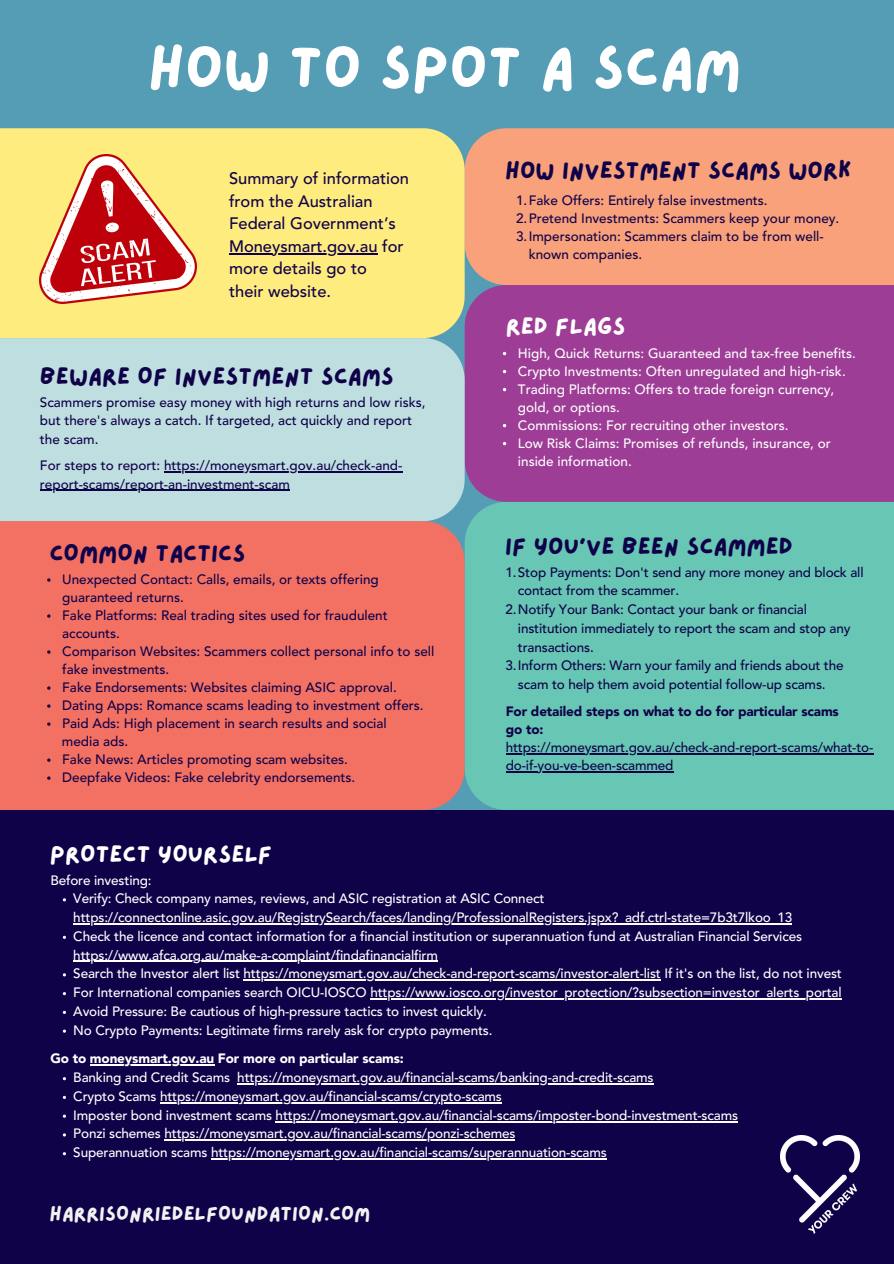
<style>
.page{position:relative;width:894px;height:1264px;background:#fff}
.page>*{position:absolute;margin:0;border:0;box-sizing:border-box;transform-origin:0 0}
.t1{font:59.4px "Lazydog";color:#fff}
.t2{font:24px "Lazydog";color:#100249}
.t3{font:24px "Lazydog";color:#fff}
.t4{font:20.25px "Lazydog";color:#f1f2f2}
.t5{font:500 16.5px/22.5px "Avenir LT Pro";color:#100249}
.t6{font:500 13.5px/18.8px "Avenir LT Pro";letter-spacing:-.01em;color:#fff}
.t7{font:500 13.5px/18px "Avenir LT Pro";color:#100249}
.t8{font:900 13.5px/18px "Avenir LT Pro";letter-spacing:-.01em;color:#100249}
.t9{font:900 13.5px "Avenir LT Pro";letter-spacing:-.01em;color:#fff}
</style>
<div class="page">
<div style="left:0;top:0;width:893px;height:1263px;background:#559cb5"></div>
<div style="left:464px;top:502px;width:429px;height:308px;background:#68c6b4"></div>
<div style="left:464px;top:128px;width:429px;height:157px;background:#f8a17a"></div>
<div style="left:464px;top:285px;width:429px;height:217px;background:#9e3d96"></div>
<div style="left:0;top:338px;width:464px;height:183px;background:#bfdee0"></div>
<div style="left:0;top:521px;width:464px;height:289px;background:#f37163"></div>
<div style="left:0;top:810px;width:893px;height:453px;background:#100249"></div>
<div style="left:0;top:128px;width:464px;height:210px;background:#ffec7e"></div>
<img style="left:40px;top:154px;width:156px;height:149px">
<hr style="left:164px;top:471px;width:238px;height:1px;background:#100249">
<hr style="left:40px;top:490px;width:250px;height:1px;background:#100249">
<svg style="left:502px;top:352px;width:4px;height:3px"></svg>
<svg style="left:502px;top:370px;width:4px;height:3px"></svg>
<svg style="left:502px;top:388px;width:4px;height:3px"></svg>
<svg style="left:502px;top:424px;width:4px;height:3px"></svg>
<svg style="left:502px;top:442px;width:4px;height:3px"></svg>
<hr style="left:73px;top:923px;width:718px;height:1px;background:#fff">
<hr style="left:73px;top:960px;width:365px;height:2px;background:#fff">
<hr style="left:243px;top:979px;width:417px;height:1px;background:#fff">
<hr style="left:370px;top:998px;width:471px;height:1px;background:#fff">
<hr style="left:90px;top:1064px;width:124px;height:1px;background:#fff">
<hr style="left:237px;top:1083px;width:416px;height:1px;background:#fff">
<hr style="left:160px;top:1102px;width:341px;height:1px;background:#fff">
<hr style="left:275px;top:1120px;width:462px;height:2px;background:#fff">
<hr style="left:164px;top:1139px;width:351px;height:1px;background:#fff">
<hr style="left:211px;top:1158px;width:395px;height:1px;background:#fff">
<hr style="left:505px;top:753px;width:368px;height:1px;background:#100249">
<hr style="left:505px;top:771px;width:168px;height:1px;background:#100249">
<hr style="left:229px;top:253px;width:148px;height:1px;background:#100249">
<img style="left:779px;top:1135px;width:80px;height:97px">
<p class="t1" style="left:148px;top:39px;width:594px">HOW TO SPOT A SCAM</p>
<p class="t5" style="left:229px;top:169px;width:181px">Summary of information from the Australian<br>Federal Government’s<br>Moneysmart.gov.au for more details go to<br>their website.</p>
<h5 class="t2" style="left:40px;top:364px;width:355px">BEWARE OF INVESTMENT SCAMS</h5>
<h6 class="t7" style="left:40px;top:394px;width:387px;line-height:18.5px">Scammers promise easy money with high returns and low risks, but there's always a catch. If targeted, act quickly and report the scam.</h6>
<h2 class="t7" style="left:40px;top:458px;width:364px">For steps to report: https://moneysmart.gov.au/check-and-</h2>
<p class="t7" style="left:40px;top:476px;width:251px">report-scams/report-an-investment-scam</p>
<h2 class="t2" style="left:49px;top:541px;width:197px">COMMON TACTICS</h2>
<p class="t7" style="left:62px;top:571px;width:318px">Unexpected Contact: Calls, emails, or texts offering guaranteed returns.</p>
<p class="t7" style="left:62px;top:607px;width:327px">Fake Platforms: Real trading sites used for fraudulent accounts.</p>
<p class="t7" style="left:62px;top:643px;width:373px">Comparison Websites: Scammers collect personal info to sell fake investments.</p>
<p class="t7" style="left:62px;top:679px;width:336px">Fake Endorsements: Websites claiming ASIC approval.</p>
<h6 class="t7" style="left:62px;top:697px;width:363px">Dating Apps: Romance scams leading to investment offers.</h6>
<p class="t7" style="left:62px;top:715px;width:326px">Paid Ads: High placement in search results and social</p>
<p class="t7" style="left:62px;top:733px;width:68px">media ads.</p>
<h3 class="t7" style="left:62px;top:751px;width:287px">Fake News: Articles promoting scam websites.</h3>
<p class="t7" style="left:62px;top:769px;width:294px">Deepfake Videos: Fake celebrity endorsements.</p>
<p class="t3" style="left:50px;top:842px;width:224px">PROTECT YOURSELF</p>
<p class="t2" style="left:505px;top:159px;width:348px">HOW INVESTMENT SCAMS WORK</p>
<p class="t7" style="left:516px;top:192px;width:253px">1.Fake Offers: Entirely false investments.</p>
<p class="t7" style="left:516px;top:210px;width:325px">2.Pretend Investments: Scammers keep your money.</p>
<h3 class="t7" style="left:528px;top:228px;width:296px;text-indent:-13px">3.Impersonation: Scammers claim to be from well&shy;known companies.</h3>
<h6 class="t3" style="left:505px;top:314px;width:121px">RED FLAGS</h6>
<p class="t6" style="left:517px;top:345px;width:339px">High, Quick Returns: Guaranteed and tax-free benefits.</p>
<p class="t6" style="left:517px;top:363px;width:329px">Crypto Investments: Often unregulated and high-risk.</p>
<h2 class="t6" style="left:517px;top:381px;width:318px;line-height:18px">Trading Platforms: Offers to trade foreign currency, gold, or options.</h2>
<p class="t6" style="left:517px;top:417px;width:272px">Commissions: For recruiting other investors.</p>
<p class="t6" style="left:517px;top:435px;width:314px;line-height:18px">Low Risk Claims: Promises of refunds, insurance, or inside information.</p>
<p class="t2" style="left:505px;top:534px;width:289px">IF YOU'VE BEEN SCAMMED</p>
<p class="t7" style="left:518px;top:564px;width:347px;line-height:18.8px;text-indent:-12px">1.Stop Payments: Don't send any more money and block all contact from the scammer.</p>
<p class="t7" style="left:518px;top:601px;width:334px;line-height:18.8px;text-indent:-12px">2.Notify Your Bank: Contact your bank or financial institution immediately to report the scam and stop any transactions.</p>
<h4 class="t7" style="left:505px;top:657px;width:339px;line-height:18.8px;text-align:center">3.Inform Others: Warn your family and friends about the scam to help them avoid potential follow-up scams.</h4>
<p class="t8" style="left:505px;top:703px;width:334px">For detailed steps on what to do for particular scams go to:</p>
<p class="t7" style="left:505px;top:739px;width:369px">https://moneysmart.gov.au/check-and-report-scams/what-to&shy;do-if-you-ve-been-scammed</p>
<p class="t6" style="left:50px;top:871px;width:103px">Before investing:</p>
<h6 class="t6" style="left:73px;top:890px;width:472px">Verify: Check company names, reviews, and ASIC registration at ASIC Connect</h6>
<h2 class="t6" style="left:73px;top:909px;width:730px">https://connectonline.asic.gov.au/RegistrySearch/faces/landing/ProfessionalRegisters.jspx?_adf.ctrl-state=7b3t7lkoo_13<br>Check the licence and contact information for a financial institution or superannuation fund at Australian Financial Services</h2>
<h6 class="t6" style="left:73px;top:946px;width:769px">https://www.afca.org.au/make-a-complaint/findafinancialfirm<br>Search the Investor alert list https://moneysmart.gov.au/check-and-report-scams/investor-alert-list If it's on the list, do not invest</h6>
<p class="t6" style="left:73px;top:984px;width:769px">For International companies search OICU-IOSCO https://www.iosco.org/investor_protection/?subsection=investor_alerts_portal</p>
<p class="t6" style="left:73px;top:1003px;width:415px">Avoid Pressure: Be cautious of high-pressure tactics to invest quickly.</p>
<p class="t6" style="left:73px;top:1021px;width:420px">No Crypto Payments: Legitimate firms rarely ask for crypto payments.</p>
<p class="t9" style="left:50px;top:1053px;width:355px">Go to moneysmart.gov.au For more on particular scams:</p>
<p class="t6" style="left:73px;top:1069px;width:158px">Banking and Credit Scams</p>
<h6 class="t6" style="left:73px;top:1069px;width:581px;text-indent:164px">https://moneysmart.gov.au/financial-scams/banking-and-credit-scams<br>Crypto Scams https://moneysmart.gov.au/financial-scams/crypto-scams</h6>
<p class="t6" style="left:73px;top:1106px;width:666px">Imposter bond investment scams https://moneysmart.gov.au/financial-scams/imposter-bond-investment-scams</p>
<p class="t6" style="left:73px;top:1125px;width:443px">Ponzi schemes https://moneysmart.gov.au/financial-scams/ponzi-schemes</p>
<p class="t6" style="left:73px;top:1144px;width:535px">Superannuation scams https://moneysmart.gov.au/financial-scams/superannuation-scams</p>
<h3 class="t4" style="left:49px;top:1203px;width:322px">HARRISONRIEDELFOUNDATION.COM</h3>
</div>
